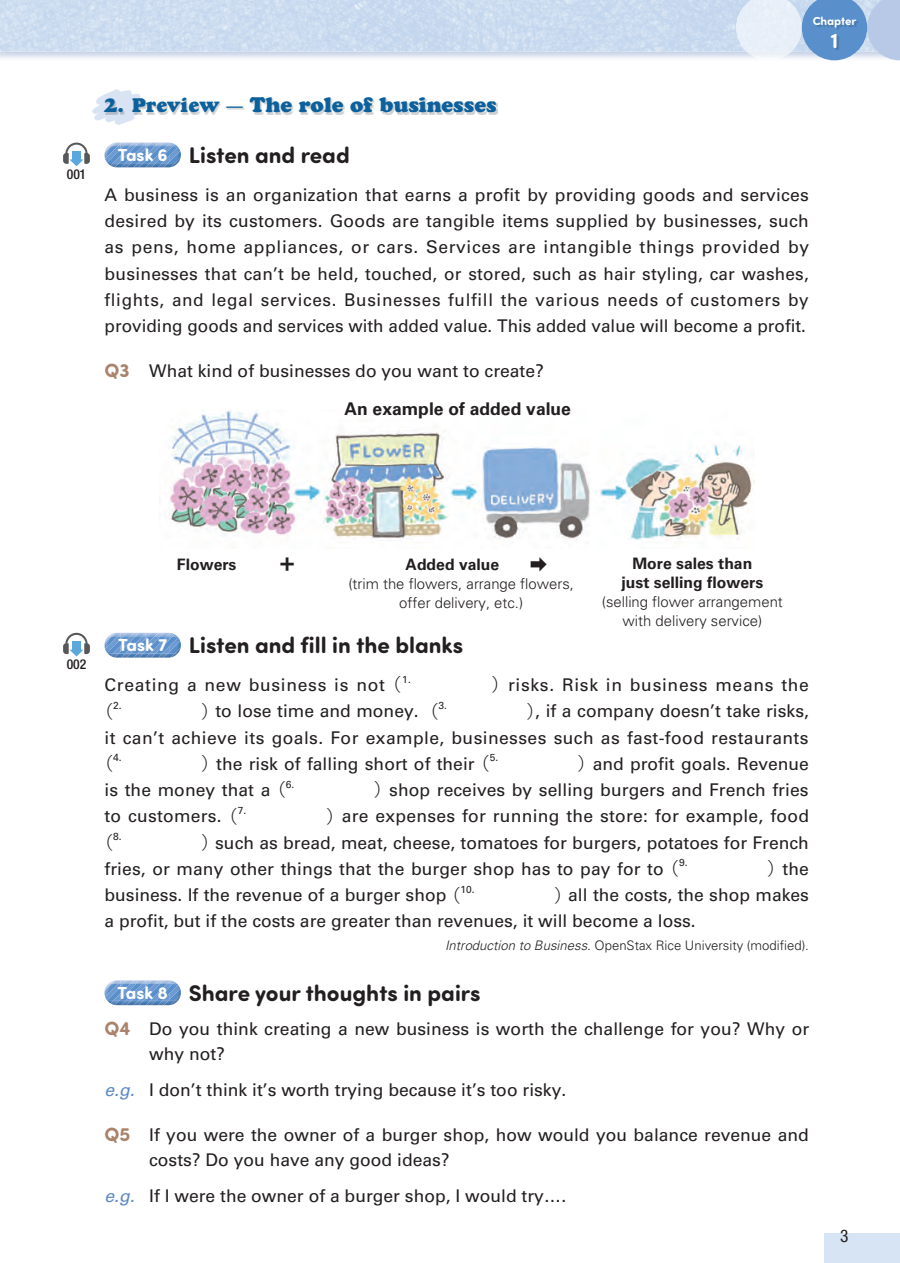
<style>
.page{position:relative;width:900px;height:1263px;background:#fff}
.page>*{position:absolute;margin:0;border:0;box-sizing:border-box;transform-origin:0 0}
.t1{font:700 22.75px "Sofia Pro Soft";color:#231f20}
.t2{font:700 21.18px "Sofia Pro Soft";color:#fff}
.t3{font:21px "Cooper Black Std";color:#0c619d}
.t4{font:17.5px/26.2px "Univers";color:#231f20}
.t5{font:17.5px/26.2px "Univers";letter-spacing:.02em;color:#231f20;text-align:right}
.t6{font:17.5px "Univers";letter-spacing:.04em;color:#231f20}
.t7{font:700 17.5px "Univers";color:#231f20}
.t8{font:300 17.5px "Shin Go Pro";color:#231f20}
.t9{font:900 17.5px "Shin Go Pro";color:#231f20}
.t10{font:condensed 17.32px "Helvetica Neue";color:#231f20}
.t11{font:700 15.75px/19.2px "Univers";color:#231f20;text-align:center}
.t12{font:300 14.88px/18.9px "Univers";color:#231f20;text-align:center}
.t13{font:500 condensed 13.65px "Helvetica Neue";color:#231f20}
.t14{font:300 13.12px "Univers";color:#231f20}
.t15{font:700 11.72px "Sofia Pro Soft";color:#fff}
.t16{font:10.15px "Univers";color:#231f20}
.s1{font-family:"Goudy Heavyface";font-size:20.12px}
.s2{font-family:"Sofia Pro Soft";font-weight:300}
.s3{font-size:17.5px;color:#fff}
.s4{font-family:"Sofia Pro Soft";font-weight:700;font-size:19.25px;color:#a9836b}
.s5{font-family:"Shin Go Pro";font-weight:300}
.s6{font-style:italic}
.s7{font-style:italic;color:#5d88c6}
</style>
<div class="page">
<img style="left:0;top:52px;width:4px;height:7px">
<img style="left:0;top:0;width:736px;height:52px">
<img style="left:747px;top:52px;width:44px;height:8px">
<img style="left:736px;top:0;width:66px;height:52px">
<div style="left:824px;top:1232px;width:76px;height:30px;background:#d6e4f4"></div>
<svg style="left:105px;top:142px;width:76px;height:25px;background:#7ba3d2"></svg>
<svg style="left:105px;top:632px;width:76px;height:25px;background:#7da5d3"></svg>
<svg style="left:105px;top:980px;width:76px;height:25px;background:#7ba3d2"></svg>
<img style="left:92px;top:89px;width:51px;height:36px">
<img style="left:106px;top:99px;width:392px;height:15px">
<svg style="left:63px;top:142px;width:27px;height:24px"></svg>
<svg style="left:63px;top:632px;width:27px;height:24px"></svg>
<img style="left:159px;top:410px;width:595px;height:131px">
<svg style="left:802px;top:0;width:98px;height:60px;background:#88add8"></svg>
<p class="t13" style="left:67px;top:166px;width:21px">001</p>
<p class="t3" style="left:105px;top:92px;width:394px"><span class="s1">2. Preview</span> <span class="s2">—</span> The role of businesses</p>
<p class="t15" style="left:813px;top:12px;width:45px">Chapter</p>
<p class="t2" style="left:831px;top:25px;width:9px">1</p>
<h1 class="t1" style="left:118px;top:138px;width:234px"><span class="s3">Task 6</span> Listen and read</h1>
<p class="t4" style="left:105px;top:182px;width:706px;text-align:justify">A business is an organization that earns a profit by providing goods and services desired by its customers. Goods are tangible items supplied by businesses, such as pens, home appliances, or cars. Services are intangible things provided by businesses that can’t be held, touched, or stored, such as hair styling, car washes, flights, and legal services. Businesses fulfill the various needs of customers by providing goods and services with added value. This added value will become a profit.</p>
<p class="t4" style="left:105px;top:357px;width:441px"><span class="s4">Q3</span> What kind of businesses do you want to create?</p>
<p class="t7" style="left:344px;top:399px;width:228px">An example of added value</p>
<p class="t13" style="left:67px;top:656px;width:21px">002</p>
<p class="t11" style="left:406px;top:554px;width:95px">Added value</p>
<p class="t9" style="left:530px;top:550px;width:19px">➡</p>
<p class="t12" style="left:348px;top:574px;width:227px">(trim the flowers, arrange flowers, offer delivery, etc.)</p>
<p class="t11" style="left:177px;top:554px;width:61px">Flowers</p>
<p class="t9" style="left:278px;top:550px;width:19px">＋</p>
<p class="t11" style="left:621px;top:554px;width:143px">More sales than just selling flowers</p>
<p class="t12" style="left:602px;top:592px;width:183px">(selling flower arrangement with delivery service)</p>
<h1 class="t1" style="left:118px;top:628px;width:346px"><span class="s3">Task 7</span> Listen and fill in the blanks</h1>
<p class="t6" style="left:105px;top:674px;width:298px">Creating a new business is not <span class="s5">（</span></p>
<p class="t16" style="left:402px;top:673px;width:10px">1.</p>
<p class="t6" style="left:491px;top:674px;width:319px"><span class="s5">）</span>risks. Risk in business means the</p>
<p class="t8" style="left:96px;top:696px;width:19px">（</p>
<p class="t16" style="left:113px;top:699px;width:10px">2.</p>
<p class="t4" style="left:201px;top:698px;width:239px"><span class="s5">）</span>to lose time and money. <span class="s5">（</span></p>
<p class="t16" style="left:439px;top:699px;width:10px">3.</p>
<p class="t5" style="left:105px;top:698px;width:706px"><span class="s5">）</span>, if a company doesn’t take risks,<br>it can’t achieve its goals. For example, businesses such as fast-food restaurants</p>
<p class="t8" style="left:96px;top:749px;width:19px">（</p>
<p class="t16" style="left:113px;top:751px;width:10px">4.</p>
<p class="t4" style="left:201px;top:750px;width:290px"><span class="s5">）</span>the risk of falling short of their <span class="s5">（</span></p>
<p class="t16" style="left:490px;top:751px;width:10px">5.</p>
<p class="t4" style="left:578px;top:750px;width:233px"><span class="s5">）</span>and profit goals. Revenue</p>
<p class="t4" style="left:105px;top:776px;width:183px">is the money that a <span class="s5">（</span></p>
<p class="t16" style="left:286px;top:778px;width:10px">6.</p>
<p class="t4" style="left:374px;top:776px;width:436px"><span class="s5">）</span>shop receives by selling burgers and French fries</p>
<p class="t4" style="left:105px;top:803px;width:135px">to customers. <span class="s5">（</span></p>
<p class="t16" style="left:238px;top:804px;width:10px">7.</p>
<p class="t4" style="left:326px;top:803px;width:484px"><span class="s5">）</span>are expenses for running the store: for example, food</p>
<p class="t8" style="left:96px;top:828px;width:19px">（</p>
<p class="t16" style="left:113px;top:830px;width:10px">8.</p>
<p class="t4" style="left:105px;top:829px;width:706px;text-indent:97px"><span class="s5">）</span>such as bread, meat, cheese, tomatoes for burgers, potatoes for French fries, or many other things that the burger shop has to pay for to <span class="s5">（</span></p>
<p class="t16" style="left:679px;top:856px;width:10px">9.</p>
<p class="t4" style="left:767px;top:855px;width:43px"><span class="s5">）</span>the</p>
<p class="t4" style="left:105px;top:881px;width:358px">business. If the revenue of a burger shop <span class="s5">（</span></p>
<p class="t16" style="left:461px;top:883px;width:16px">10.</p>
<p class="t4" style="left:105px;top:881px;width:706px;text-indent:450px"><span class="s5">）</span>all the costs, the shop makes a profit, but if the costs are greater than revenues, it will become a loss.</p>
<p class="t14" style="left:445px;top:937px;width:365px"><span class="s6">Introduction to Business.</span> OpenStax Rice University (modified).</p>
<h1 class="t1" style="left:118px;top:976px;width:365px"><span class="s3">Task 8</span> Share your thoughts in pairs</h1>
<p class="t4" style="left:149px;top:1015px;width:662px;line-height:25.4px;text-indent:-45px"><span class="s4">Q4</span> Do you think creating a new business is worth the challenge for you? Why or why not?</p>
<p class="t4" style="left:105px;top:1076px;width:463px"><span class="s7">e.g.</span> I don’t think it’s worth trying because it’s too risky.</p>
<p class="t4" style="left:149px;top:1121px;width:661px;line-height:25.4px;text-indent:-45px"><span class="s4">Q5</span> If you were the owner of a burger shop, how would you balance revenue and costs? Do you have any good ideas?</p>
<p class="t4" style="left:105px;top:1182px;width:463px"><span class="s7">e.g.</span> If I were the owner of a burger shop, I would try….</p>
<p class="t10" style="left:840px;top:1225px;width:10px">3</p>
</div>
